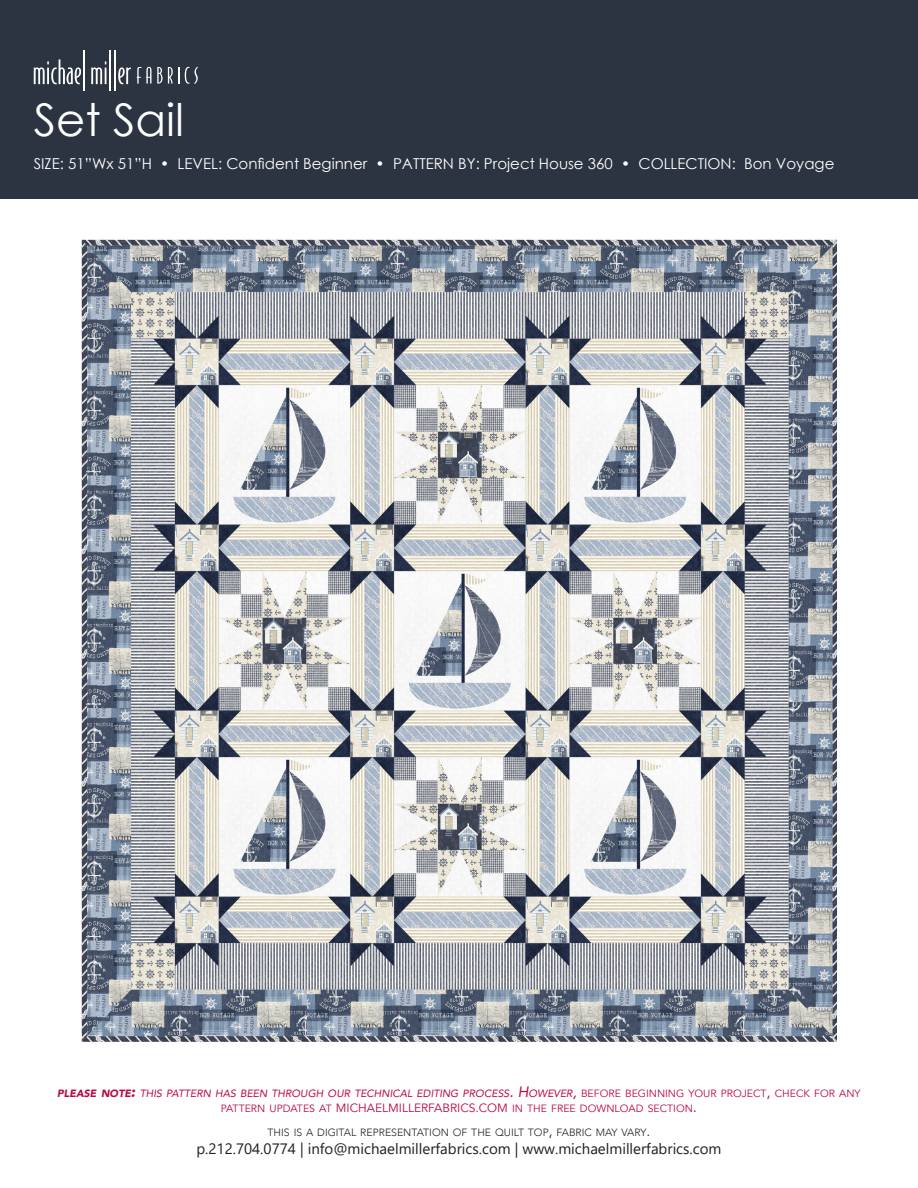
<style>
.page{position:relative;width:918px;height:1188px;background:#fff}
.page>*{position:absolute;margin:0;border:0;box-sizing:border-box;transform-origin:0 0}
.t1{font:45px "Century Gothic";color:#fff}
.t2{font:15px "Century Gothic";color:#fff}
.t3{font:15px "Segoe UI";color:#231f20}
.t4{font:12px "Avenir";color:#ba0743}
.t5{font:italic 10.5px/15px "Avenir";color:#ba0743}
.t6{font:300 10.5px "Avenir";color:#231f20}
.t7{font:10.5px "Avenir";color:#ba0743}
.s1{font-weight:900}
.s2{font-weight:900;font-size:15px}
.s3{font-size:15px}
.s4{font-style:normal}
.s5{font-style:normal;font-size:15px}
.s6{font-style:normal;font-size:12px}
.s7{font-size:12px}
</style>
<div class="page">
<div style="left:0;top:0;width:918px;height:199px;background:#2c3341"></div>
<svg style="left:34px;top:59px;width:47px;height:25px"></svg>
<hr style="left:83px;top:50px;width:2px;height:41px;background:#fff">
<svg style="left:91px;top:61px;width:16px;height:23px"></svg>
<hr style="left:109px;top:50px;width:2px;height:41px;background:#fff">
<hr style="left:114px;top:50px;width:2px;height:41px;background:#fff">
<svg style="left:118px;top:67px;width:13px;height:17px"></svg>
<svg style="left:137px;top:67px;width:14px;height:17px"></svg>
<svg style="left:157px;top:67px;width:22px;height:17px"></svg>
<svg style="left:185px;top:67px;width:13px;height:17px"></svg>
<img style="left:81px;top:239px;width:756px;height:803px">
<p class="t1" style="left:34px;top:89px;width:152px">Set Sail</p>
<p class="t2" style="left:34px;top:154px;width:802px">SIZE: 51”Wx 51”H • LEVEL: Confident Beginner • PATTERN BY: Project House 360 • COLLECTION: Bon Voyage</p>
<p class="t5" style="left:221px;top:1086px;width:641px;text-indent:-164px"><span class="s1">PLEASE NOTE</span><span class="s2">:</span> THIS PATTERN HAS BEEN THROUGH OUR TECHNICAL EDITING PROCESS<span class="s3">. H</span>OWEVER<span class="s3">,</span> <span class="s4">BEFORE BEGINNING YOUR PROJECT</span><span class="s5">,</span> <span class="s4">CHECK FOR ANY<br>PATTERN UPDATES AT</span> <span class="s6">MICHAE</span></p>
<p class="t4" style="left:382px;top:1101px;width:40px">LMI LLERFABRICS</p>
<p class="t7" style="left:476px;top:1102px;width:223px"><span class="s7">.COM</span> IN THE FREE DOWNLOAD SECTION<span class="s3">.</span></p>
<p class="t6" style="left:268px;top:1126px;width:384px">THIS IS A DIGITAL REPRESENTATION OF THE QUILT TOP<span class="s3">,</span> FABRIC MAY VARY<span class="s3">.</span></p>
<p class="t3" style="left:196px;top:1134px;width:527px">p.212.704.0774 | info@michaelmillerfabrics.com | www.michaelmillerfabrics.com</p>
</div>
